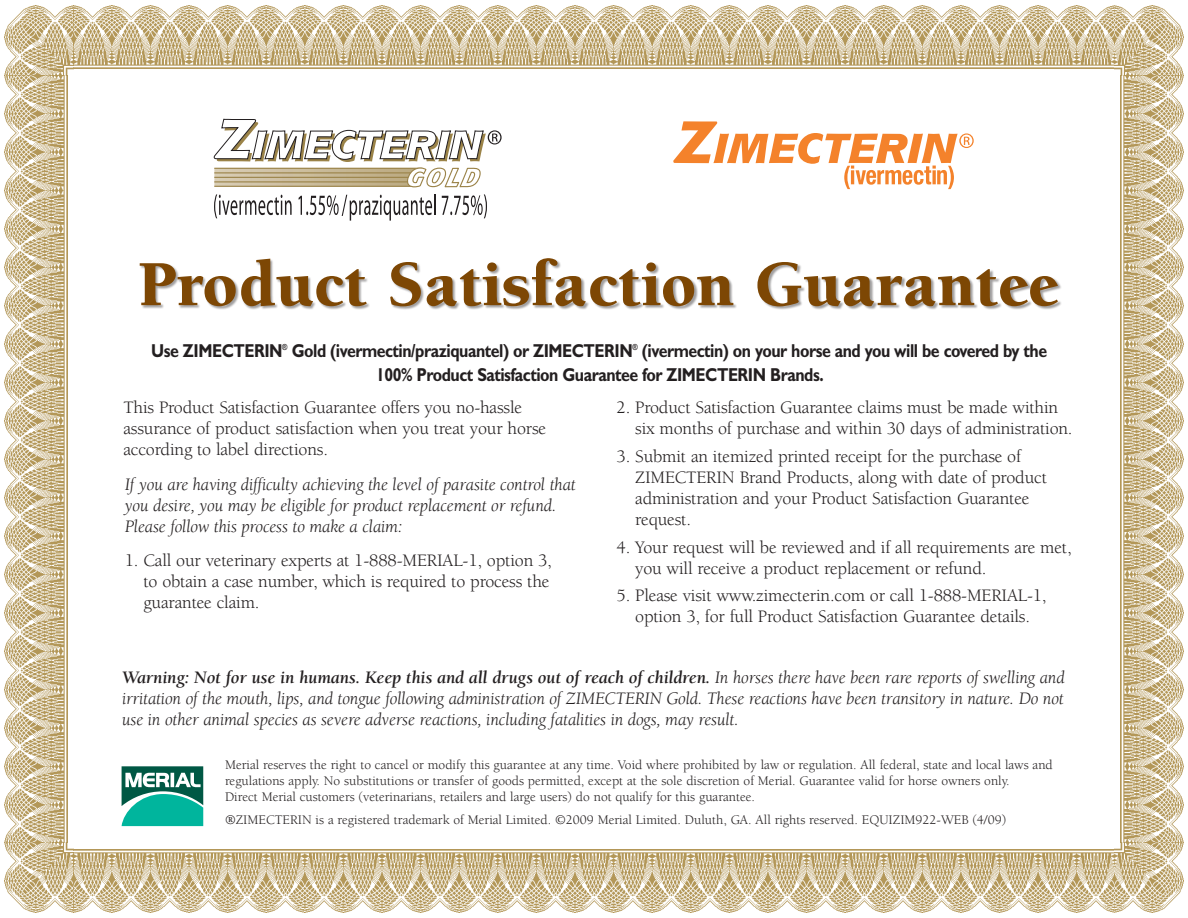
<style>
.page{position:relative;width:1188px;height:918px;background:#fff}
.page>*{position:absolute;margin:0;border:0;box-sizing:border-box;transform-origin:0 0}
.t1{font:900 66px "Berkeley";color:#7d4704}
.t2{font:700 18.75px/24px "Gill Sans";letter-spacing:-.03em;color:#231f20;scale:.85 1}
.t3{font:18px/21px "Berkeley";letter-spacing:-.01em;color:#231f20}
.t4{font:italic 18px/21px "Berkeley";letter-spacing:-.01em;color:#231f20}
.t5{font:13.5px/16.2px "Berkeley";color:#231f20}
.t6{font:700 8.4px "Gill Sans";color:#231f20;scale:.85 1}
.s1{font-weight:700}
</style>
<div class="page">
<img style="left:4px;top:6px;width:70px;height:69px">
<img style="left:74px;top:6px;width:1040px;height:63px">
<img style="left:1114px;top:6px;width:70px;height:69px">
<img style="left:1121px;top:75px;width:63px;height:768px">
<img style="left:1114px;top:843px;width:70px;height:69px">
<img style="left:74px;top:849px;width:1040px;height:63px">
<img style="left:4px;top:843px;width:70px;height:69px">
<img style="left:4px;top:75px;width:63px;height:768px">
<svg style="left:673px;top:121px;width:301px;height:68px"></svg>
<svg style="left:214px;top:194px;width:78px;height:24px"></svg>
<svg style="left:298px;top:195px;width:134px;height:26px"></svg>
<hr style="left:434px;top:194px;width:2px;height:21px;background:#231f20">
<svg style="left:442px;top:194px;width:45px;height:24px"></svg>
<svg style="left:214px;top:119px;width:288px;height:69px"></svg>
<div style="left:140px;top:259px;width:922px;height:51px;background:#231f20;opacity:.43"></div>
<svg style="left:122px;top:766px;width:81px;height:60px"></svg>
<h1 class="t1" style="left:138px;top:249px;width:922px">Product Satisfaction Guarantee</h1>
<p class="t2" style="left:151px;top:339px;width:156px">Use ZIMECTERIN</p>
<p class="t6" style="left:282px;top:343px;width:8px">®</p>
<p class="t2" style="left:292px;top:339px;width:403px">Gold (ivermectin/praziquantel) or ZIMECTERIN</p>
<p class="t6" style="left:632px;top:343px;width:8px">®</p>
<p class="t2" style="left:376px;top:339px;width:791px;text-indent:266px">(ivermectin) on your horse and you will be covered by the<br>100% Product Satisfaction Guarantee for ZIMECTERIN Brands.</p>
<p class="t3" style="left:123px;top:397px;width:424px">This Product Satisfaction Guarantee offers you no-hassle assurance of product satisfaction when you treat your horse according to label directions.</p>
<p class="t4" style="left:125px;top:474px;width:453px">If you are having difficulty achieving the level of parasite control that you desire, you may be eligible for product replacement or refund.<br>Please follow this process to make a claim:</p>
<p class="t3" style="left:143px;top:550px;width:410px;text-indent:-19px">1. Call our veterinary experts at 1-888-MERIAL-1, option 3, to obtain a case number, which is required to process the guarantee claim.</p>
<p class="t3" style="left:635px;top:397px;width:439px;text-indent:-19px">2. Product Satisfaction Guarantee claims must be made within six months of purchase and within 30 days of administration.</p>
<p class="t3" style="left:635px;top:446px;width:413px;text-indent:-19px">3. Submit an itemized printed receipt for the purchase of ZIMECTERIN Brand Products, along with date of product administration and your Product Satisfaction Guarantee request.</p>
<p class="t3" style="left:635px;top:537px;width:438px;text-indent:-19px">4. Your request will be reviewed and if all requirements are met, you will receive a product replacement or refund.</p>
<p class="t3" style="left:617px;top:586px;width:432px;text-align:center">5. Please visit www.zimecterin.com or call 1-888-MERIAL-1, option 3, for full Product Satisfaction Guarantee details.</p>
<p class="t4" style="left:122px;top:668px;width:944px;text-align:justify"><span class="s1">Warning: Not for use in humans. Keep this and all drugs out of reach of children.</span> In horses there have been rare reports of swelling and irritation of the mouth, lips, and tongue following administration of ZIMECTERIN Gold. These reactions have been transitory in nature. Do not use in other animal species as severe adverse reactions, including fatalities in dogs, may result.</p>
<p class="t5" style="left:225px;top:757px;width:829px">Merial reserves the right to cancel or modify this guarantee at any time. Void where prohibited by law or regulation. All federal, state and local laws and regulations apply. No substitutions or transfer of goods permitted, except at the sole discretion of Merial. Guarantee valid for horse owners only.<br>Direct Merial customers (veterinarians, retailers and large users) do not qualify for this guarantee.</p>
<p class="t5" style="left:225px;top:812px;width:783px">®ZIMECTERIN is a registered trademark of Merial Limited. ©2009 Merial Limited. Duluth, GA. All rights reserved. EQUIZIM922-WEB (4/09)</p>
</div>
